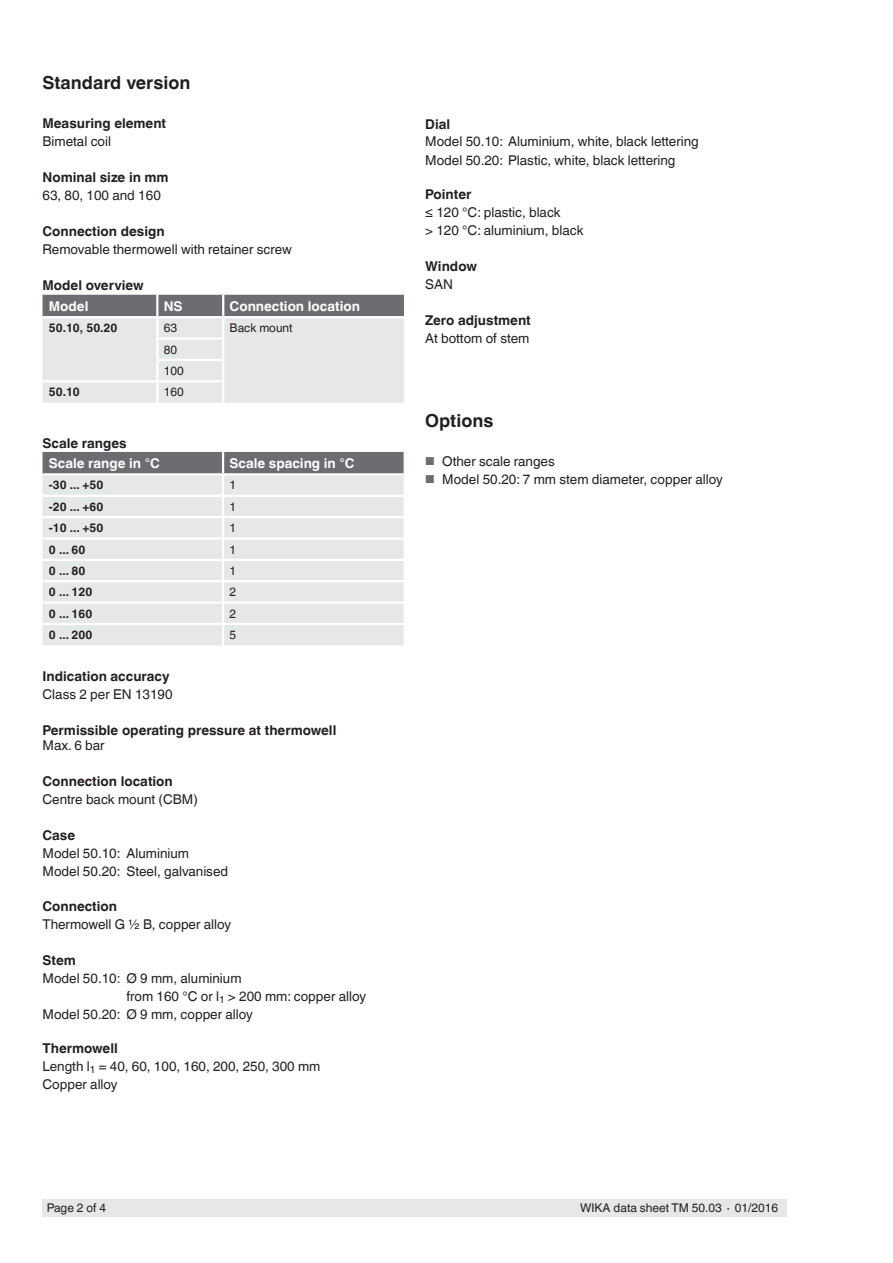
<style>
.page{position:relative;width:893px;height:1263px;background:#fff}
.page>*{position:absolute;margin:0;border:0;box-sizing:border-box;transform-origin:0 0}
.t1{font:700 18px "Helvetica World";color:#231f20}
.t2{font:13.5px/18px "Helvetica World";color:#231f20}
.t3{font:700 13.5px "Helvetica World";color:#231f20}
.t4{font:700 13.5px "Helvetica World";color:#fff}
.t5{font:700 12px "Helvetica World";color:#231f20}
.t6{font:12px/21.3px "Helvetica World";color:#231f20}
.s1{font-weight:700}
.s2{font-size:11.55px;color:#6c6d70}
</style>
<div class="page">
<div style="left:43px;top:1199px;width:744px;height:17px;background:#e6e7e9"></div>
<svg style="left:43px;top:295px;width:361px;height:108px;background:#cecfd1"></svg>
<hr style="left:43px;top:380px;width:114px;height:2px;background:#fff">
<hr style="left:157px;top:380px;width:67px;height:2px;background:#fff">
<hr style="left:156px;top:382px;width:2px;height:21px;background:#fff">
<hr style="left:222px;top:382px;width:2px;height:21px;background:#fff">
<hr style="left:43px;top:316px;width:114px;height:2px;background:#fff">
<hr style="left:157px;top:316px;width:66px;height:2px;background:#fff">
<hr style="left:223px;top:316px;width:181px;height:2px;background:#fff">
<div style="left:43px;top:452px;width:361px;height:21px;background:#6c6d70"></div>
<div style="left:43px;top:475px;width:361px;height:170px;background:#e6e7e9"></div>
<hr style="left:222px;top:452px;width:2px;height:21px;background:#fff">
<hr style="left:222px;top:475px;width:2px;height:20px;background:#fff">
<hr style="left:43px;top:495px;width:180px;height:2px;background:#fff">
<hr style="left:223px;top:495px;width:181px;height:2px;background:#fff">
<hr style="left:43px;top:516px;width:180px;height:2px;background:#fff">
<hr style="left:223px;top:516px;width:181px;height:2px;background:#fff">
<hr style="left:43px;top:537px;width:180px;height:3px;background:#fff">
<hr style="left:223px;top:537px;width:181px;height:3px;background:#fff">
<hr style="left:43px;top:559px;width:180px;height:2px;background:#fff">
<hr style="left:223px;top:559px;width:181px;height:2px;background:#fff">
<hr style="left:43px;top:580px;width:180px;height:2px;background:#fff">
<hr style="left:223px;top:580px;width:181px;height:2px;background:#fff">
<hr style="left:43px;top:601px;width:180px;height:3px;background:#fff">
<hr style="left:223px;top:601px;width:181px;height:3px;background:#fff">
<svg style="left:222px;top:497px;width:2px;height:126px"></svg>
<hr style="left:43px;top:623px;width:180px;height:2px;background:#fff">
<hr style="left:223px;top:623px;width:181px;height:2px;background:#fff">
<hr style="left:222px;top:625px;width:2px;height:20px;background:#fff">
<h1 class="t1" style="left:43px;top:73px;width:149px">Standard version</h1>
<p class="t3" style="left:43px;top:116px;width:125px">Measuring element</p>
<p class="t2" style="left:43px;top:133px;width:70px">Bimetal coil</p>
<p class="t3" style="left:43px;top:170px;width:128px">Nominal size in mm</p>
<p class="t2" style="left:43px;top:187px;width:120px">63, 80, 100 and 160</p>
<p class="t3" style="left:43px;top:224px;width:124px">Connection design</p>
<p class="t2" style="left:43px;top:241px;width:251px">Removable thermowell with retainer screw</p>
<p class="t3" style="left:43px;top:278px;width:103px">Model overview</p>
<p class="t4" style="left:49px;top:298px;width:41px">Model</p>
<p class="t4" style="left:164px;top:298px;width:20px">NS</p>
<p class="t4" style="left:230px;top:298px;width:132px">Connection location</p>
<p class="t5" style="left:49px;top:321px;width:70px">50.10, 50.20</p>
<p class="t6" style="left:164px;top:317px;width:15px">63</p>
<p class="t6" style="left:230px;top:317px;width:64px">Back mount</p>
<p class="t6" style="left:164px;top:339px;width:22px">80<br>100</p>
<p class="t5" style="left:49px;top:385px;width:32px">50.10</p>
<p class="t6" style="left:164px;top:381px;width:22px">160</p>
<p class="t3" style="left:43px;top:435px;width:86px">Scale ranges</p>
<p class="t4" style="left:49px;top:455px;width:112px">Scale range in °C</p>
<p class="t4" style="left:229px;top:455px;width:127px">Scale spacing in °C</p>
<p class="t5" style="left:49px;top:478px;width:56px">-30 ... +50</p>
<p class="t6" style="left:229px;top:475px;width:8px">1</p>
<p class="t5" style="left:49px;top:500px;width:56px">-20 ... +60</p>
<p class="t6" style="left:229px;top:496px;width:8px">1</p>
<p class="t5" style="left:49px;top:521px;width:56px">-10 ... +50</p>
<p class="t6" style="left:229px;top:517px;width:8px">1</p>
<p class="t5" style="left:49px;top:542px;width:38px">0 ... 60</p>
<p class="t6" style="left:229px;top:539px;width:8px">1</p>
<p class="t5" style="left:49px;top:564px;width:38px">0 ... 80</p>
<p class="t6" style="left:229px;top:560px;width:8px">1</p>
<p class="t5" style="left:49px;top:585px;width:45px">0 ... 120</p>
<p class="t6" style="left:229px;top:581px;width:8px">2</p>
<p class="t5" style="left:49px;top:606px;width:45px">0 ... 160</p>
<p class="t6" style="left:229px;top:603px;width:8px">2</p>
<p class="t5" style="left:49px;top:628px;width:45px">0 ... 200</p>
<p class="t6" style="left:229px;top:624px;width:8px">5</p>
<p class="t3" style="left:43px;top:669px;width:129px">Indication accuracy</p>
<p class="t2" style="left:43px;top:686px;width:132px">Class 2 per EN 13190</p>
<p class="t3" style="left:43px;top:723px;width:295px">Permissible operating pressure at thermowell</p>
<p class="t2" style="left:43px;top:737px;width:64px">Max. 6 bar</p>
<p class="t3" style="left:43px;top:774px;width:132px">Connection location</p>
<p class="t2" style="left:43px;top:791px;width:157px">Centre back mount (CBM)</p>
<p class="t3" style="left:43px;top:828px;width:34px">Case</p>
<p class="t2" style="left:43px;top:844px;width:187px">Model 50.10: Aluminium<br>Model 50.20: Steel, galvanised</p>
<p class="t3" style="left:43px;top:898px;width:76px">Connection</p>
<p class="t2" style="left:43px;top:915px;width:190px">Thermowell G ½ B, copper alloy</p>
<p class="t3" style="left:43px;top:952px;width:35px">Stem</p>
<p class="t2" style="left:43px;top:969px;width:201px">Model 50.10: Ø 9 mm, aluminium</p>
<p class="t2" style="left:126px;top:987px;width:241px">from 160 °C or l<sub>1</sub> &gt; 200 mm: copper alloy</p>
<p class="t2" style="left:43px;top:1005px;width:212px">Model 50.20: Ø 9 mm, copper alloy</p>
<p class="t2" style="left:43px;top:1039px;width:279px"><span class="s1">Thermowell<br></span>Length l<sub>1</sub> = 40, 60, 100, 160, 200, 250, 300 mm<br>Copper alloy</p>
<p class="t3" style="left:425px;top:116px;width:26px">Dial</p>
<p class="t2" style="left:425px;top:133px;width:275px">Model 50.10: Aluminium, white, black lettering<br>Model 50.20: Plastic, white, black lettering</p>
<p class="t3" style="left:425px;top:186px;width:48px">Pointer</p>
<p class="t2" style="left:425px;top:203px;width:160px">≤ 120 °C: plastic, black<br>&gt; 120 °C: aluminium, black</p>
<p class="t3" style="left:425px;top:258px;width:53px">Window</p>
<p class="t2" style="left:425px;top:275px;width:29px">SAN</p>
<p class="t3" style="left:425px;top:312px;width:107px">Zero adjustment</p>
<p class="t2" style="left:425px;top:329px;width:106px">At bottom of stem</p>
<h1 class="t1" style="left:425px;top:410px;width:70px">Options</h1>
<p class="t2" style="left:425px;top:452px;width:131px"><span class="s2">■</span> Other scale ranges</p>
<p class="t2" style="left:425px;top:470px;width:299px"><span class="s2">■</span> Model 50.20: 7 mm stem diameter, copper alloy</p>
<p class="t6" style="left:47px;top:1197px;width:61px">Page 2 of 4</p>
<p class="t6" style="left:580px;top:1197px;width:200px">WIKA data sheet TM 50.03 ∙ 01/2016</p>
</div>
